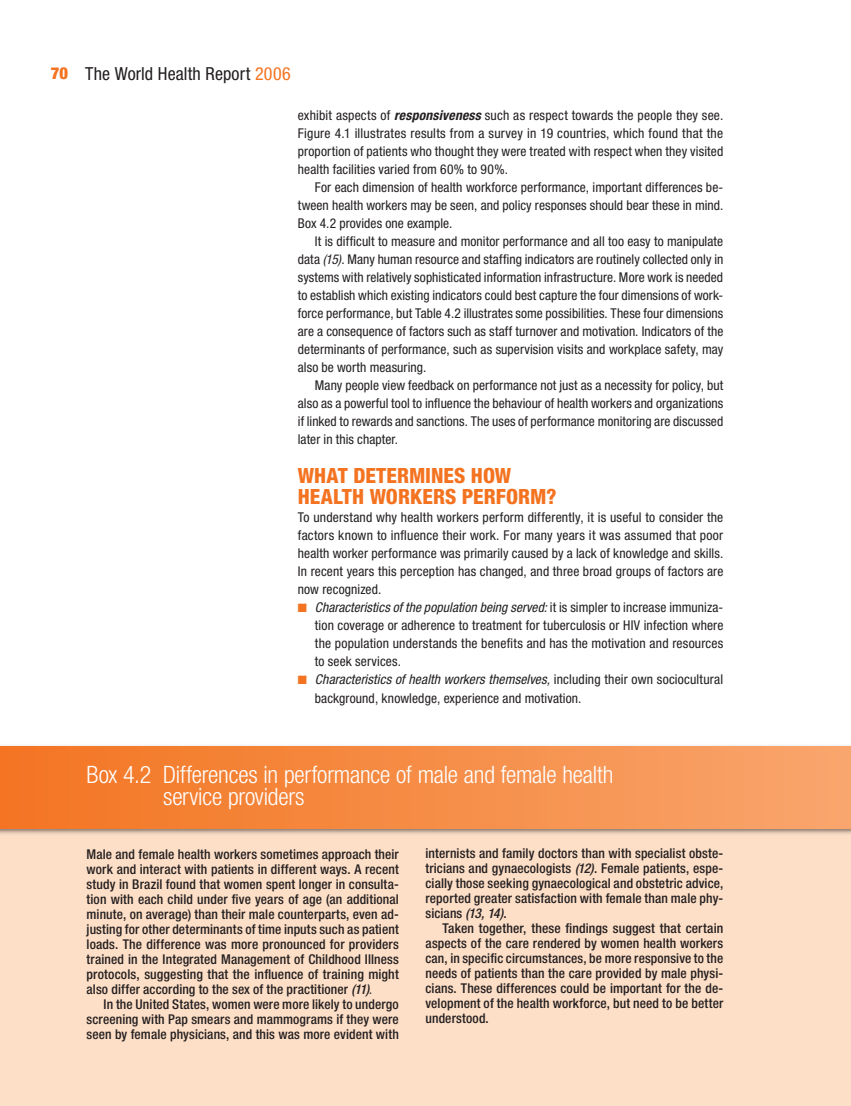
<style>
.page{position:relative;width:851px;height:1106px;background:#fff}
.page>*{position:absolute;margin:0;border:0;box-sizing:border-box;transform-origin:0 0}
.t1{font:300 condensed 24px/21.6px "Helvetica Neue LT Std";letter-spacing:-.01em;color:#fff}
.t2{font:800 condensed 21px/21px "Helvetica Neue LT Std";color:#f47321}
.t3{font:condensed 18px "Helvetica Neue LT Std";letter-spacing:.01em;color:#231f20}
.t4{font:condensed 13.5px/18px "Helvetica Neue LT Std";letter-spacing:.01em;color:#231f20;text-align:justify}
.t5{font:500 condensed 13.5px/15px "Helvetica Neue LT Std";letter-spacing:.01em;color:#231f20;text-align:justify}
.t6{font:12px "Zapf Dingbats";color:#f47321}
.s1{font-weight:900;font-size:16.5px;color:#f47321}
.s2{color:#f47321}
.s3{font-weight:700;font-style:italic}
.s4{font-style:italic}
.s5{font-weight:400;font-style:italic}
</style>
<div class="page">
<div style="left:0;top:776px;width:850px;height:330px;background:#fddec6"></div>
<div style="left:0;top:743px;width:850px;height:92px;background:#231f20;opacity:.6"></div>
<div style="left:0;top:746px;width:850px;height:82px;background:linear-gradient(to right,#f37421,#f9a66d)"></div>
<h3 class="t3" style="left:51px;top:63px;width:241px"><span class="s1">70</span> The World Health Report <span class="s2">2006</span></h3>
<p class="t4" style="left:298px;top:106px;width:427px">exhibit aspects of <span class="s3">responsiveness</span> such as respect towards the people they see.<br>Figure 4.1 illustrates results from a survey in 19 countries, which found that the proportion of patients who thought they were treated with respect when they visited health facilities varied from 60% to 90%.</p>
<p class="t4" style="left:298px;top:178px;width:427px;text-indent:17px">For each dimension of health workforce performance, important differences be&shy;tween health workers may be seen, and policy responses should bear these in mind.<br>Box 4.2 provides one example.</p>
<p class="t4" style="left:298px;top:232px;width:427px;text-indent:17px">It is difficult to measure and monitor performance and all too easy to manipulate data <span class="s4">(15)</span>. Many human resource and staffing indicators are routinely collected only in systems with relatively sophisticated information infrastructure. More work is needed to establish which existing indicators could best capture the four dimensions of work&shy;force performance, but Table 4.2 illustrates some possibilities. These four dimensions are a consequence of factors such as staff turnover and motivation. Indicators of the determinants of performance, such as supervision visits and workplace safety, may also be worth measuring.</p>
<p class="t4" style="left:298px;top:376px;width:427px;text-indent:17px">Many people view feedback on performance not just as a necessity for policy, but also as a powerful tool to influence the behaviour of health workers and organizations if linked to rewards and sanctions. The uses of performance monitoring are discussed later in this chapter.</p>
<h2 class="t2" style="left:298px;top:465px;width:260px">WHAT DETERMINES HOW<br>HEALTH WORKERS PERFORM?</h2>
<p class="t4" style="left:298px;top:508px;width:427px">To understand why health workers perform differently, it is useful to consider the factors known to influence their work. For many years it was assumed that poor health worker performance was primarily caused by a lack of knowledge and skills.<br>In recent years this perception has changed, and three broad groups of factors are now recognized.</p>
<p class="t4" style="left:315px;top:598px;width:410px;text-align:left"><span class="s4">Characteristics of the population being served:</span> it is simpler to increase immuniza&shy;tion coverage or adherence to treatment for tuberculosis or HIV infection where the population understands the benefits and has the motivation and resources to seek services.<br><span class="s4">Characteristics of health workers themselves,</span> including their own sociocultural background, knowledge, experience and motivation.</p>
<p class="t6" style="left:298px;top:602px;width:11px">■</p>
<p class="t6" style="left:298px;top:674px;width:11px">■</p>
<h1 class="t1" style="left:163px;top:763px;width:451px;text-indent:-77px">Box 4.2 Differences in performance of male and female health service providers</h1>
<p class="t5" style="left:425px;top:846px;width:299px">internists and family doctors than with specialist obste&shy;tricians and gynaecologists <span class="s4">(12)</span>. Female patients, espe&shy;cially those seeking gynaecological and obstetric advice, reported greater satisfaction with female than male phy&shy;sicians <span class="s4">(13, 14)</span>.</p>
<p class="t5" style="left:425px;top:921px;width:299px;text-indent:17px">Taken together, these findings suggest that certain aspects of the care rendered by women health workers can, in specific circumstances, be more responsive to the needs of patients than the care provided by male physi&shy;cians. These differences could be important for the de&shy;velopment of the health workforce, but need to be better understood.</p>
<p class="t5" style="left:87px;top:846px;width:314px">Male and female health workers sometimes approach their work and interact with patients in different ways. A recent study in Brazil found that women spent longer in consulta&shy;tion with each child under five years of age (an additional minute, on average) than their male counterparts, even ad&shy;justing for other determinants of time inputs such as patient loads. The difference was more pronounced for providers trained in the Integrated Management of Childhood Illness protocols, suggesting that the influence of training might also differ according to the sex of the practitioner <span class="s4">(11)</span><span class="s5">.</span></p>
<p class="t5" style="left:87px;top:996px;width:314px;text-indent:17px">In the United States, women were more likely to undergo screening with Pap smears and mammograms if they were seen by female physicians, and this was more evident with</p>
</div>
